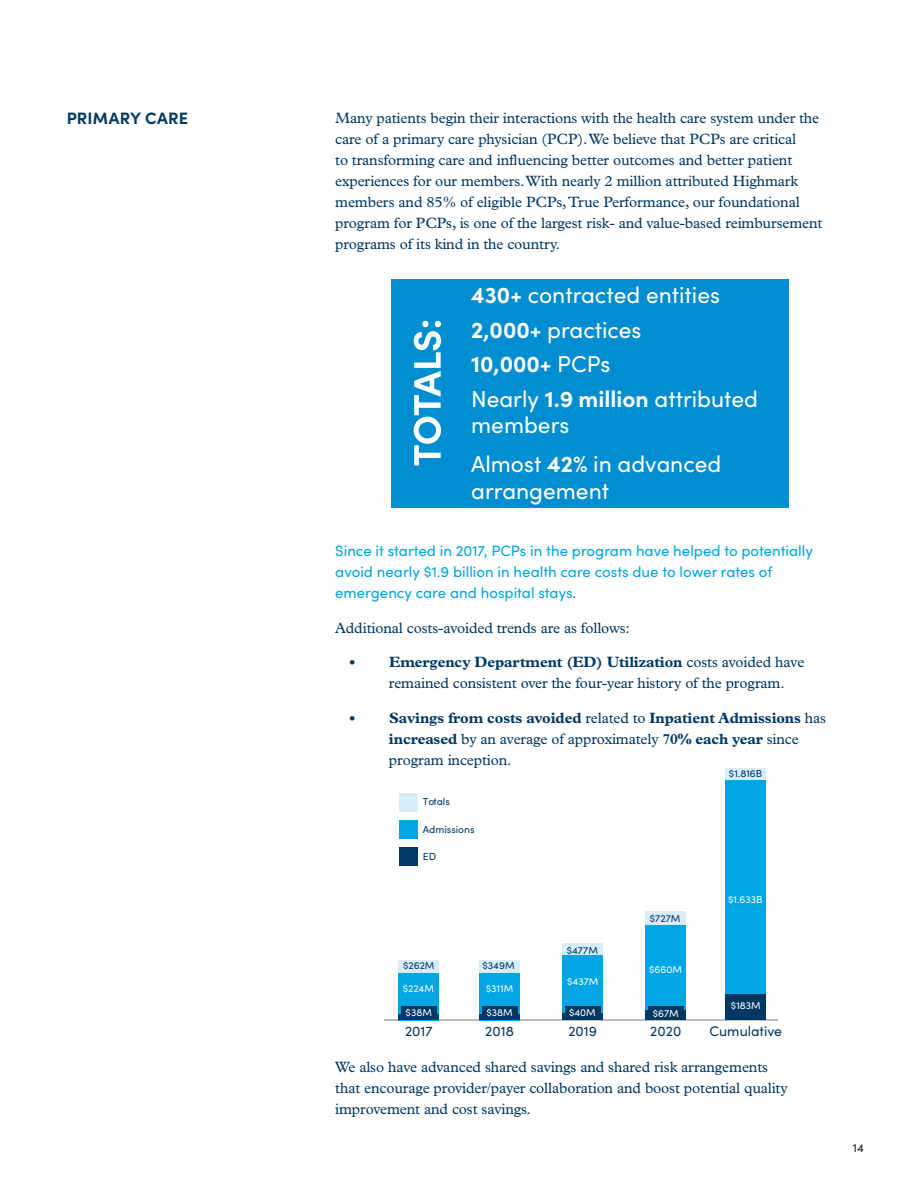
<style>
.page{position:relative;width:918px;height:1188px;background:#fff}
.page>*{position:absolute;margin:0;border:0;box-sizing:border-box;transform-origin:0 0}
.t1{font:22.95px/34.5px "Sofia Pro";color:#fff}
.t2{font:700 16.5px "Sofia Pro";letter-spacing:.015em;color:#003863}
.Body_Copy{font:15px/21px "Plantin MT Pro";letter-spacing:-.01em;color:#003863}
.Body_Copy-2{font:15px/21px "Sofia Pro";color:#00a5e3}
.Body_Copy-3{font:700 15px/21px "Plantin MT Pro";letter-spacing:-.01em;color:#003863}
.t3{font:13.95px "Sofia Pro";color:#003863}
.t4{font:12px "Sofia Pro";color:#231f20}
.t5{font:10.2px "Sofia Pro";color:#fff}
.t6{font:10.2px "Sofia Pro";color:#003863}
.s1{font-weight:700}
.s2{font-family:"Sofia Pro";font-weight:600}
.s3{font-weight:400}
</style>
<div class="page">
<div style="left:726px;top:768px;width:40px;height:251px;background:#d8edf9"></div>
<hr style="left:384px;top:1019px;width:393px;height:2px;background:#bcbdc0">
<div style="left:726px;top:780px;width:40px;height:240px;background:#00a5e3"></div>
<div style="left:726px;top:994px;width:40px;height:26px;background:#003863"></div>
<div style="left:646px;top:911px;width:40px;height:108px;background:#d8edf9"></div>
<div style="left:646px;top:925px;width:40px;height:95px;background:#00a5e3"></div>
<div style="left:646px;top:1011px;width:40px;height:9px;background:#003863"></div>
<div style="left:648px;top:1006px;width:35px;height:13px;background:#003863"></div>
<div style="left:563px;top:943px;width:40px;height:76px;background:#d8edf9"></div>
<div style="left:563px;top:956px;width:40px;height:64px;background:#00a5e3"></div>
<div style="left:563px;top:1013px;width:40px;height:7px;background:#003863"></div>
<div style="left:565px;top:1006px;width:35px;height:13px;background:#003863"></div>
<div style="left:479px;top:961px;width:41px;height:58px;background:#d8edf9"></div>
<div style="left:479px;top:973px;width:41px;height:47px;background:#00a5e3"></div>
<div style="left:479px;top:1014px;width:41px;height:6px;background:#003863"></div>
<div style="left:482px;top:1006px;width:35px;height:13px;background:#003863"></div>
<div style="left:399px;top:961px;width:40px;height:58px;background:#d8edf9"></div>
<div style="left:399px;top:973px;width:40px;height:47px;background:#00a5e3"></div>
<div style="left:399px;top:1014px;width:40px;height:6px;background:#003863"></div>
<div style="left:401px;top:1006px;width:35px;height:13px;background:#003863"></div>
<div style="left:400px;top:793px;width:18px;height:19px;background:#d8edf9"></div>
<div style="left:400px;top:820px;width:18px;height:19px;background:#00a5e3"></div>
<div style="left:400px;top:847px;width:18px;height:18px;background:#003863"></div>
<div style="left:391px;top:279px;width:398px;height:229px;background:#008dd1"></div>
<svg style="left:414px;top:321px;width:27px;height:144px"></svg>
<p class="t2" style="left:67px;top:106px;width:123px">PRIMARY CARE</p>
<p class="Body_Copy" style="left:335px;top:107px;width:489px">Many patients begin their interactions with the health care system under the care of a primary care physician (PCP). We believe that PCPs are critical<br>to transforming care and influencing better outcomes and better patient experiences for our members. With nearly 2 million attributed Highmark members and 85% of eligible PCPs, True Performance, our foundational program for PCPs, is one of the largest risk- and value-based reimbursement programs of its kind in the country.</p>
<h1 class="t1" style="left:471px;top:276px;width:288px"><span class="s1">430+</span> contracted entities<br><span class="s1">2,000+</span> practices<br><span class="s1">10,000+</span> PCPs<br>Nearly <span class="s1">1.9 million</span> attributed</h1>
<h1 class="t1" style="left:471px;top:405px;width:252px;line-height:38.4px">members<br>Almost <span class="s1">42%</span> in advanced</h1>
<h1 class="t1" style="left:471px;top:472px;width:139px">arrangement</h1>
<p class="Body_Copy-2" style="left:335px;top:540px;width:479px">Since it started in 2017, PCPs in the program have helped to potentially avoid nearly $1.9 billion in health care costs due to lower rates of emergency care and hospital stays.</p>
<p class="Body_Copy" style="left:335px;top:617px;width:296px">Additional costs-avoided trends are as follows:</p>
<p class="Body_Copy" style="left:389px;top:652px;width:417px;text-indent:-40px"><span class="s2">•</span> <span class="s1">Emergency Department (ED) Utilization</span> costs avoided have remained consistent over the four-year history of the program.</p>
<p class="Body_Copy-3" style="left:389px;top:707px;width:439px;text-indent:-40px"><span class="s2">•</span> Savings from costs avoided <span class="s3">related to</span> Inpatient Admissions <span class="s3">has </span>increased <span class="s3">by an average of approximately</span> 70% each year <span class="s3">since program inception.</span></p>
<p class="t6" style="left:423px;top:794px;width:28px">Totals</p>
<p class="t6" style="left:423px;top:821px;width:53px">Admissions</p>
<p class="t6" style="left:423px;top:849px;width:15px">ED</p>
<p class="t6" style="left:403px;top:958px;width:33px">$262M</p>
<p class="t5" style="left:403px;top:981px;width:33px">$224M</p>
<p class="t5" style="left:406px;top:1005px;width:28px">$38M</p>
<p class="t6" style="left:483px;top:958px;width:34px">$349M</p>
<p class="t5" style="left:486px;top:981px;width:29px">$311M</p>
<p class="t5" style="left:486px;top:1005px;width:28px">$38M</p>
<p class="t6" style="left:567px;top:943px;width:33px">$477M</p>
<p class="t5" style="left:567px;top:974px;width:33px">$437M</p>
<p class="t5" style="left:569px;top:1005px;width:28px">$40M</p>
<p class="t6" style="left:729px;top:766px;width:35px">$1.816B</p>
<p class="t6" style="left:650px;top:911px;width:32px">$727M</p>
<p class="t5" style="left:649px;top:962px;width:34px">$660M</p>
<p class="t5" style="left:653px;top:1006px;width:28px">$67M</p>
<p class="t5" style="left:728px;top:892px;width:36px">$1.633B</p>
<p class="t5" style="left:731px;top:998px;width:31px">$183M</p>
<p class="t3" style="left:405px;top:1021px;width:29px">2017</p>
<p class="t3" style="left:485px;top:1021px;width:30px">2018</p>
<p class="t3" style="left:568px;top:1021px;width:30px">2019</p>
<p class="t3" style="left:650px;top:1021px;width:33px">2020</p>
<p class="t3" style="left:710px;top:1021px;width:74px">Cumulative</p>
<p class="Body_Copy" style="left:335px;top:1057px;width:454px">We also have advanced shared savings and shared risk arrangements that encourage provider/payer collaboration and boost potential quality improvement and cost savings.</p>
<p class="t4" style="left:853px;top:1139px;width:13px">14</p>
</div>
